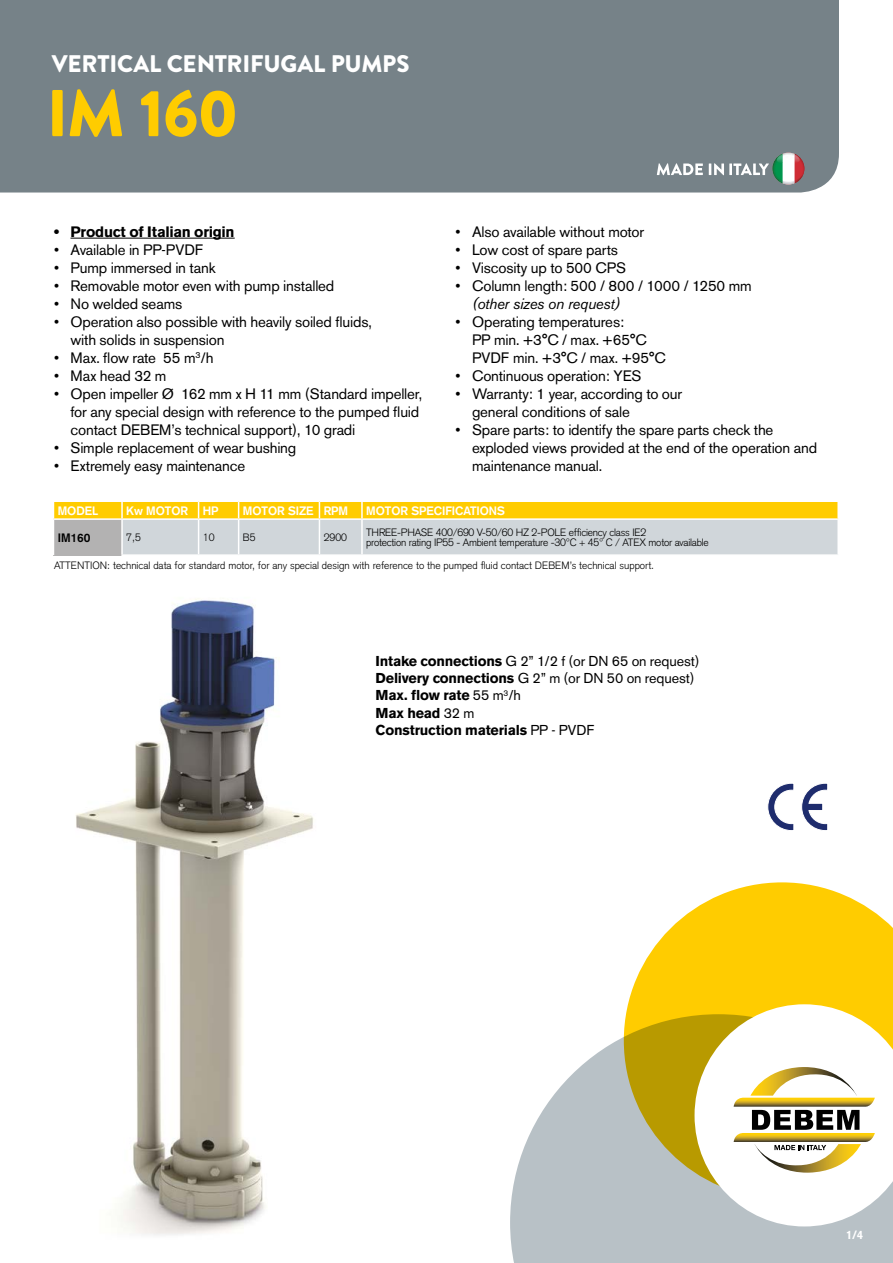
<style>
.page{position:relative;width:893px;height:1263px;background:#fff}
.page>*{position:absolute;margin:0;border:0;box-sizing:border-box;transform-origin:0 0}
.t1{font:900 66px "Brandon Grotesque";color:#fc0}
.t2{font:900 24px "Brandon Grotesque";letter-spacing:-.01em;color:#fff}
.t3{font:15px/18px "Akzidenz Grotesk BE";letter-spacing:-.01em;color:#000}
.t4{font:700 15px "Akzidenz Grotesk BE";letter-spacing:-.015em;color:#000}
.t5{font:italic 15px "Akzidenz Grotesk BE";letter-spacing:-.015em;color:#000}
.t6{font:700 14.25px/17.1px "Akzidenz Grotesk BE";letter-spacing:-.015em;color:#000}
.t7{font:700 12px "Akzidenz Grotesk";color:#fff}
.t8{font:700 12px "Akzidenz Grotesk";color:#000}
.t9{font:700 12px "Akzidenz Grotesk BE";color:#fff;scale:.88 1}
.t10{font:300 10.5px "Akzidenz Grotesk";color:#000}
.t11{font:300 10.5px/10.5px "Akzidenz Grotesk";letter-spacing:-.02em;color:#000}
.s1{font-weight:400}
</style>
<div class="page">
<div style="left:0;top:0;width:839px;height:192px;background:#768288"></div>
<svg style="left:657px;top:153px;width:147px;height:31px"></svg>
<svg style="left:510px;top:1034px;width:383px;height:229px;fill:#b8c1c6"></svg>
<svg style="left:624px;top:882px;width:269px;height:317px;background:#ecca3a"></svg>
<svg style="left:694px;top:1004px;width:199px;height:222px"></svg>
<svg style="left:767px;top:783px;width:27px;height:48px"></svg>
<svg style="left:801px;top:783px;width:27px;height:48px"></svg>
<img style="left:76px;top:598px;width:238px;height:637px">
<hr style="left:70px;top:238px;width:165px;height:1px;background:#000">
<svg style="left:54px;top:501px;width:784px;height:54px;background:#ded194"></svg>
<hr style="left:53px;top:518px;width:69px;height:2px;background:#fff">
<hr style="left:122px;top:518px;width:77px;height:2px;background:#fff">
<hr style="left:121px;top:520px;width:2px;height:34px;background:#fff">
<hr style="left:199px;top:518px;width:40px;height:2px;background:#fff">
<hr style="left:198px;top:520px;width:1px;height:34px;background:#fff">
<hr style="left:239px;top:518px;width:80px;height:2px;background:#fff">
<hr style="left:238px;top:520px;width:1px;height:34px;background:#fff">
<hr style="left:319px;top:518px;width:43px;height:2px;background:#fff">
<hr style="left:319px;top:520px;width:1px;height:34px;background:#fff">
<hr style="left:362px;top:518px;width:477px;height:2px;background:#fff">
<hr style="left:361px;top:520px;width:2px;height:34px;background:#fff">
<hr style="left:837px;top:520px;width:2px;height:34px;background:#fff">
<hr style="left:121px;top:554px;width:78px;height:2px;background:#fff">
<hr style="left:199px;top:554px;width:40px;height:2px;background:#fff">
<hr style="left:239px;top:554px;width:80px;height:2px;background:#fff">
<hr style="left:319px;top:554px;width:43px;height:2px;background:#fff">
<hr style="left:362px;top:554px;width:477px;height:2px;background:#fff">
<h2 class="t2" style="left:52px;top:46px;width:359px">VERTICAL CENTRIFUGAL PUMPS</h2>
<h1 class="t1" style="left:47px;top:67px;width:193px">IM 160</h1>
<p class="t4" style="left:54px;top:223px;width:182px">• Product of Italian origin</p>
<p class="t3" style="left:54px;top:240px;width:151px">• Available in PP-PVDF</p>
<p class="t3" style="left:54px;top:258px;width:163px">• Pump immersed in tank</p>
<p class="t3" style="left:54px;top:276px;width:282px">• Removable motor even with pump installed</p>
<p class="t3" style="left:54px;top:294px;width:130px">• No welded seams</p>
<p class="t3" style="left:70px;top:312px;width:303px;text-indent:-16px">• Operation also possible with heavily soiled fluids, with solids in suspension</p>
<p class="t3" style="left:54px;top:348px;width:161px">• Max. flow rate 55 m<sup>3</sup>/h</p>
<p class="t3" style="left:54px;top:366px;width:114px">• Max head 32 m</p>
<p class="t3" style="left:70px;top:384px;width:353px;text-indent:-16px">• Open impeller Ø 162 mm x H 11 mm (Standard impeller, for any special design with reference to the pumped fluid contact DEBEM’s technical support), 10 gradi</p>
<p class="t3" style="left:54px;top:438px;width:244px">• Simple replacement of wear bushing</p>
<p class="t3" style="left:54px;top:456px;width:193px">• Extremely easy maintenance</p>
<p class="t3" style="left:455px;top:222px;width:190px">• Also available without motor</p>
<p class="t3" style="left:455px;top:240px;width:164px">• Low cost of spare parts</p>
<p class="t3" style="left:455px;top:258px;width:172px">• Viscosity up to 500 CPS</p>
<p class="t3" style="left:455px;top:276px;width:298px">• Column length: 500 / 800 / 1000 / 1250 mm</p>
<p class="t5" style="left:472px;top:294px;width:150px">(other sizes on request)</p>
<p class="t3" style="left:472px;top:312px;width:195px;text-indent:-16px">• Operating temperatures:<br>PP min. +3°C / max. +65°C<br>PVDF min. +3°C / max. +95°C</p>
<p class="t3" style="left:455px;top:366px;width:188px">• Continuous operation: YES</p>
<p class="t3" style="left:472px;top:384px;width:212px;text-indent:-16px">• Warranty: 1 year, according to our general conditions of sale</p>
<p class="t3" style="left:472px;top:420px;width:347px;text-indent:-16px">• Spare parts: to identify the spare parts check the exploded views provided at the end of the operation and maintenance manual.</p>
<p class="t7" style="left:58px;top:503px;width:42px">MODEL</p>
<p class="t7" style="left:126px;top:503px;width:94px">Kw MOTOR HP</p>
<p class="t7" style="left:243px;top:503px;width:107px">MOTOR SIZE RPM</p>
<p class="t7" style="left:366px;top:503px;width:140px">MOTOR SPECIFICATIONS</p>
<p class="t8" style="left:58px;top:530px;width:34px">IM160</p>
<p class="t10" style="left:126px;top:531px;width:16px">7,5</p>
<p class="t10" style="left:203px;top:531px;width:13px">10</p>
<p class="t10" style="left:243px;top:531px;width:14px">B5</p>
<p class="t10" style="left:324px;top:531px;width:25px">2900</p>
<p class="t11" style="left:366px;top:527px;width:344px">THREE-PHASE 400/690 V-50/60 HZ 2-POLE efficiency class IE2<br>protection rating IP55 - Ambient temperature -30°C + 45° C / ATEX motor available</p>
<p class="t10" style="left:54px;top:559px;width:602px">ATTENTION: technical data for standard motor, for any special design with reference to the pumped fluid contact DEBEM’s technical support.</p>
<p class="t6" style="left:375px;top:653px;width:325px">Intake connections <span class="s1">G 2” 1/2 f (or DN 65 on request)<br></span>Delivery connections <span class="s1">G 2” m (or DN 50 on request)<br></span>Max. flow rate <span class="s1">55 m</span><sup>3</sup><span class="s1">/h<br></span>Max head <span class="s1">32 m<br></span>Construction materials <span class="s1">PP - PVDF</span></p>
<p class="t9" style="left:846px;top:1228px;width:21px">1/4</p>
</div>
